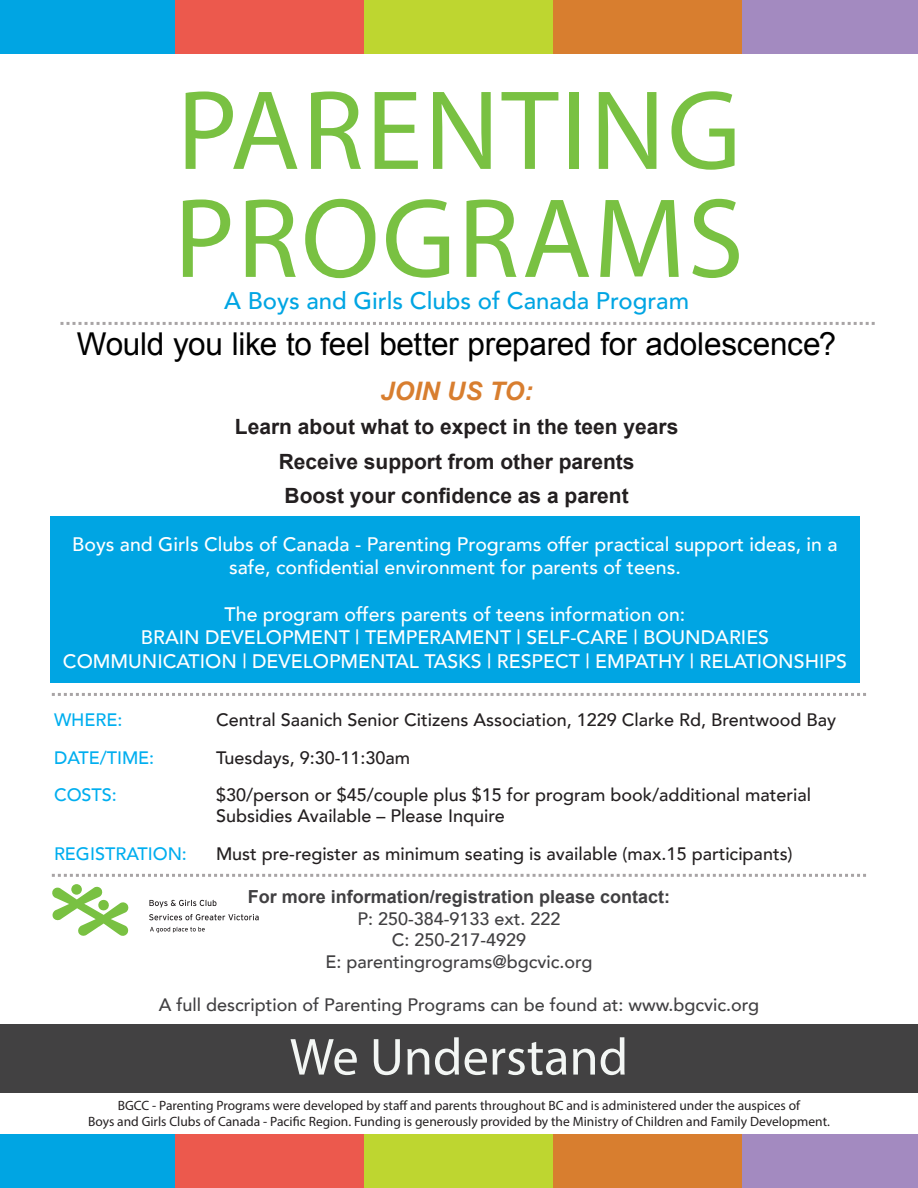
<style>
.page{position:relative;width:918px;height:1188px;background:#fff}
.page>*{position:absolute;margin:0;border:0;box-sizing:border-box;transform-origin:0 0}
.t1{font:114px/108px "Myriad Pro";letter-spacing:.02em;color:#79c142}
.t2{font:52.5px "Myriad Pro";color:#f3f6f4}
.t3{font:31.5px "Arial";letter-spacing:-.01em;color:#000}
.t4{font:italic 700 25.5px "Arial";color:#d87e2f}
.t5{font:500 24px "Avenir";color:#00a5e3}
.t6{font:700 21px "Arial";color:#231f20}
.t7{font:500 19.5px/23.4px "Avenir";color:#fff;text-align:center}
.t8{font:500 18px "Avenir";color:#231f20}
.t9{font:500 18px "Avenir";color:#414042}
.t10{font:700 18px "Arial";color:#414042}
.t11{font:500 18px "Avenir";color:#00aeef}
.t12{font:13.5px/16.2px "Myriad Pro";color:#231f20;text-align:center}
</style>
<div class="page">
<div style="left:0;top:0;width:176px;height:54px;background:#00a5e3"></div>
<div style="left:176px;top:0;width:188px;height:54px;background:#ec594d"></div>
<div style="left:364px;top:0;width:190px;height:54px;background:#bed630"></div>
<div style="left:554px;top:0;width:188px;height:54px;background:#d87e2f"></div>
<div style="left:742px;top:0;width:176px;height:54px;background:#a38ac0"></div>
<div style="left:0;top:1134px;width:176px;height:54px;background:#00a5e3"></div>
<div style="left:176px;top:1134px;width:188px;height:54px;background:#ec594d"></div>
<div style="left:364px;top:1134px;width:190px;height:54px;background:#bed630"></div>
<div style="left:554px;top:1134px;width:188px;height:54px;background:#d87e2f"></div>
<div style="left:742px;top:1134px;width:176px;height:54px;background:#a38ac0"></div>
<div style="left:0;top:1025px;width:918px;height:68px;background:#424142"></div>
<div style="left:50px;top:516px;width:810px;height:166px;background:#00a5e3"></div>
<svg style="left:52px;top:874px;width:814px;height:3px"></svg>
<svg style="left:52px;top:693px;width:814px;height:3px"></svg>
<svg style="left:71px;top:884px;width:11px;height:11px"></svg>
<svg style="left:52px;top:886px;width:77px;height:50px"></svg>
<svg style="left:149px;top:900px;width:67px;height:8px"></svg>
<svg style="left:149px;top:914px;width:110px;height:6px"></svg>
<svg style="left:150px;top:927px;width:55px;height:6px"></svg>
<svg style="left:60px;top:322px;width:815px;height:3px"></svg>
<p class="t1" style="left:174px;top:75px;width:571px">PARENTING<br>PROGRAMS</p>
<p class="t5" style="left:224px;top:280px;width:467px">A Boys and Girls Clubs of Canada Program</p>
<p class="t3" style="left:77px;top:323px;width:761px">Would you like to feel better prepared for adolescence?</p>
<p class="t4" style="left:380px;top:374px;width:154px">JOIN US TO:</p>
<p class="t6" style="left:235px;top:413px;width:445px">Learn about what to expect in the teen years</p>
<p class="t6" style="left:279px;top:447px;width:357px">Receive support from other parents</p>
<p class="t6" style="left:285px;top:482px;width:346px">Boost your confidence as a parent</p>
<p class="t7" style="left:72px;top:531px;width:767px">Boys and Girls Clubs of Canada - Parenting Programs offer practical support ideas, in a safe, confidential environment for parents of teens.</p>
<p class="t7" style="left:225px;top:601px;width:462px">The program offers parents of teens information on:</p>
<p class="t7" style="left:141px;top:625px;width:630px">BRAIN DEVELOPMENT | TEMPERAMENT | SELF-CARE | BOUNDARIES</p>
<p class="t7" style="left:63px;top:648px;width:785px">COMMUNICATION | DEVELOPMENTAL TASKS | RESPECT | EMPATHY | RELATIONSHIPS</p>
<p class="t11" style="left:54px;top:704px;width:70px">WHERE:</p>
<p class="t8" style="left:216px;top:704px;width:622px">Central Saanich Senior Citizens Association, 1229 Clarke Rd, Brentwood Bay</p>
<p class="t11" style="left:54px;top:742px;width:102px">DATE/TIME:</p>
<p class="t8" style="left:216px;top:742px;width:196px">Tuesdays, 9:30-11:30am</p>
<p class="t11" style="left:54px;top:779px;width:64px">COSTS:</p>
<p class="t8" style="left:216px;top:779px;width:597px">$30/person or $45/couple plus $15 for program book/additional material</p>
<p class="t8" style="left:216px;top:800px;width:290px">Subsidies Available – Please Inquire</p>
<p class="t11" style="left:54px;top:838px;width:135px">REGISTRATION:</p>
<p class="t8" style="left:216px;top:838px;width:578px">Must pre-register as minimum seating is available (max.15 participants)</p>
<p class="t10" style="left:248px;top:885px;width:424px">For more information/registration please contact:</p>
<p class="t9" style="left:357px;top:903px;width:205px">P: 250-384-9133 ext. 222</p>
<p class="t9" style="left:392px;top:924px;width:136px">C: 250-217-4929</p>
<p class="t9" style="left:325px;top:946px;width:269px">E: parentingrograms@bgcvic.org</p>
<p class="t9" style="left:159px;top:989px;width:602px">A full description of Parenting Programs can be found at: www.bgcvic.org</p>
<p class="t2" style="left:290px;top:1025px;width:340px">We Understand</p>
<p class="t12" style="left:88px;top:1097px;width:743px">BGCC - Parenting Programs were developed by staff and parents throughout BC and is administered under the auspices of<br>Boys and Girls Clubs of Canada - Pacific Region. Funding is generously provided by the Ministry of Children and Family Development.</p>
</div>
